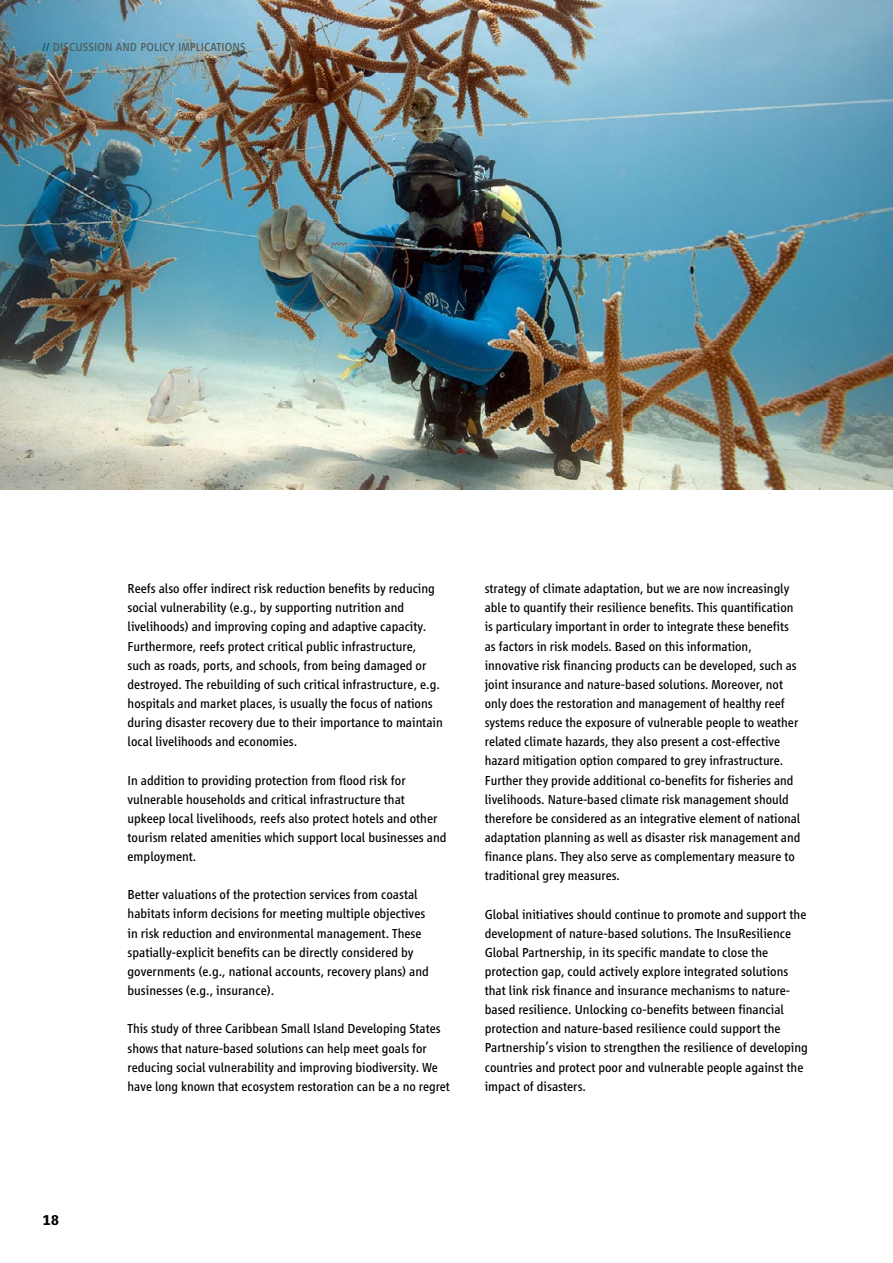
<style>
.page{position:relative;width:893px;height:1263px;background:#fff}
.page>*{position:absolute;margin:0;border:0;box-sizing:border-box;transform-origin:0 0}
.t1{font:700 15px "Vialog LT Pro";color:#000}
.t2{font:13.5px/19.2px "Vialog LT Pro";color:#000}
.t3{font:12px "Vialog LT Pro";letter-spacing:.01em;color:#4e5a57}
.s1{font-weight:700;color:#00616f}
</style>
<div class="page">
<img style="left:0;top:0;width:893px;height:489px">
<p class="t3" style="left:43px;top:40px;width:205px"><span class="s1">//</span> DISCUSSION AND POLICY IMPLICATIONS</p>
<p class="t1" style="left:43px;top:1211px;width:18px">18</p>
<p class="t2" style="left:128px;top:579px;width:317px">Reefs also offer indirect risk reduction benefits by reducing social vulnerability (e.g., by supporting nutrition and livelihoods) and improving coping and adaptive capacity.<br>Furthermore, reefs protect critical public infrastructure, such as roads, ports, and schools, from being damaged or destroyed. The rebuilding of such critical infrastructure, e.g. hospitals and market places, is usually the focus of nations during disaster recovery due to their importance to maintain local livelihoods and economies.</p>
<p class="t2" style="left:128px;top:770px;width:320px">In addition to providing protection from flood risk for vulnerable households and critical infrastructure that<br>upkeep local livelihoods, reefs also protect hotels and other tourism related amenities which support local businesses and employment.</p>
<p class="t2" style="left:128px;top:885px;width:303px">Better valuations of the protection services from coastal habitats inform decisions for meeting multiple objectives in risk reduction and environmental management. These spatially-explicit benefits can be directly considered by governments (e.g., national accounts, recovery plans) and businesses (e.g., insurance).</p>
<p class="t2" style="left:128px;top:1019px;width:324px">This study of three Caribbean Small Island Developing States shows that nature-based solutions can help meet goals for reducing social vulnerability and improving biodiversity. We have long known that ecosystem restoration can be a no regret</p>
<p class="t2" style="left:485px;top:579px;width:317px">strategy of climate adaptation, but we are now increasingly able to quantify their resilience benefits. This quantification is particulary important in order to integrate these benefits as factors in risk models. Based on this information, innovative risk financing products can be developed, such as joint insurance and nature-based solutions. Moreover, not only does the restoration and management of healthy reef systems reduce the exposure of vulnerable people to weather related climate hazards, they also present a cost-effective hazard mitigation option compared to grey infrastructure.<br>Further they provide additional co-benefits for fisheries and livelihoods. Nature-based climate risk management should therefore be considered as an integrative element of national adaptation planning as well as disaster risk management and finance plans. They also serve as complementary measure to traditional grey measures.</p>
<p class="t2" style="left:485px;top:904px;width:325px">Global initiatives should continue to promote and support the development of nature-based solutions. The InsuResilience Global Partnership, in its specific mandate to close the protection gap, could actively explore integrated solutions that link risk finance and insurance mechanisms to nature&shy;based resilience. Unlocking co-benefits between financial protection and nature-based resilience could support the Partnership’s vision to strengthen the resilience of developing countries and protect poor and vulnerable people against the impact of disasters.</p>
</div>
